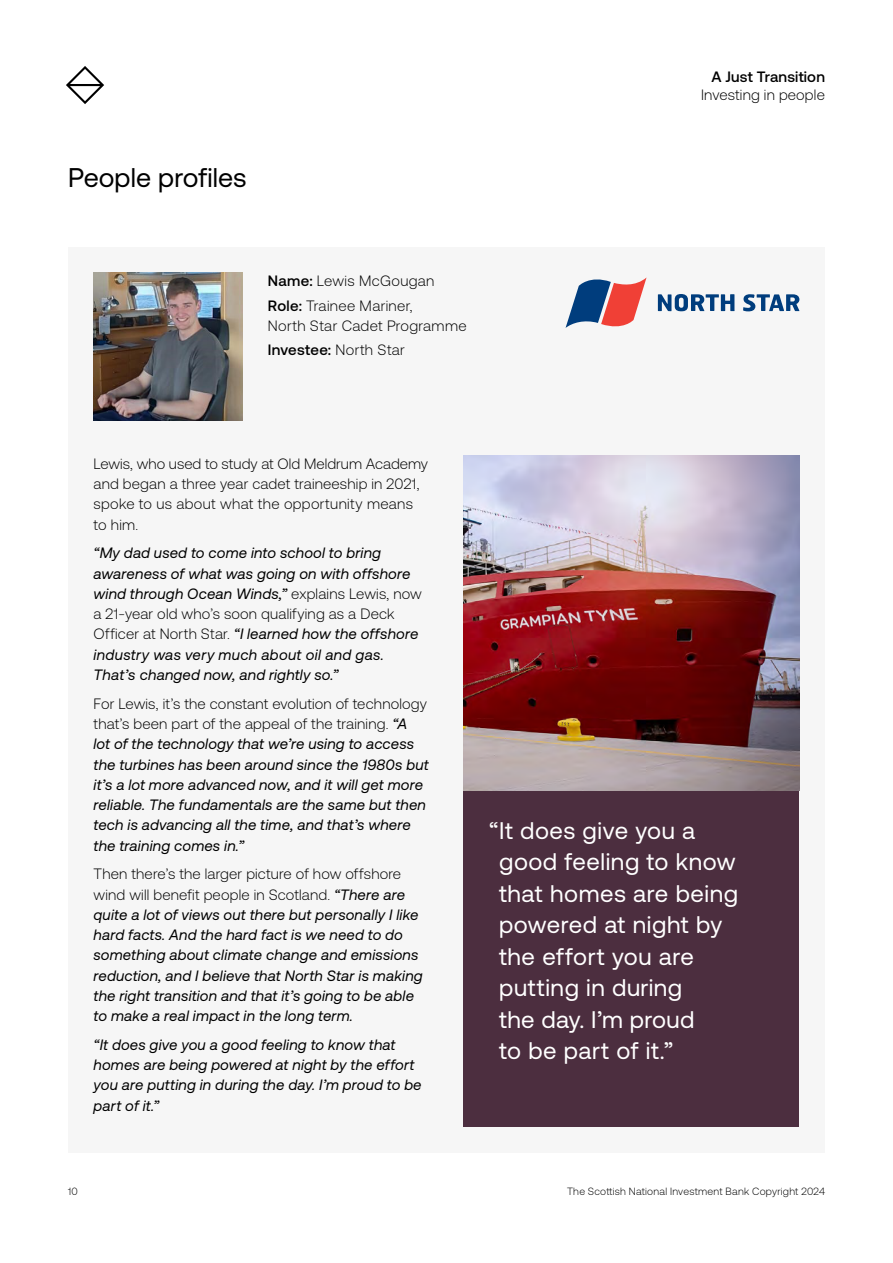
<style>
.page{position:relative;width:893px;height:1263px;background:#fff}
.page>*{position:absolute;margin:0;border:0;box-sizing:border-box;transform-origin:0 0}
.t1{font:27px "Aeonik";color:#000}
.t2{font:24px/31.5px "Aeonik";letter-spacing:.02em;color:#fff}
.t3{font:italic 15px/20.2px "Aeonik";letter-spacing:.01em;color:#000}
.t4{font:300 15px/20.2px "Aeonik";letter-spacing:.015em;color:#000}
.t5{font:500 15px "Aeonik";letter-spacing:.015em;color:#000}
.t6{font:300 10.5px "Aeonik";letter-spacing:.025em;color:#000}
.s1{font-weight:500}
.s2{font-weight:300;font-style:normal}
</style>
<div class="page">
<svg style="left:66px;top:66px;width:38px;height:38px"></svg>
<div style="left:68px;top:247px;width:757px;height:905px;background:#f6f6f6"></div>
<img style="left:94px;top:272px;width:148px;height:149px">
<div style="left:463px;top:791px;width:336px;height:336px;background:#4c2e3f"></div>
<img style="left:463px;top:455px;width:336px;height:336px">
<svg style="left:566px;top:278px;width:80px;height:50px"></svg>
<svg style="left:658px;top:294px;width:77px;height:17px"></svg>
<svg style="left:743px;top:294px;width:56px;height:17px"></svg>
<h1 class="t1" style="left:68px;top:162px;width:180px">People profiles</h1>
<p class="t4" style="left:268px;top:269px;width:168px;line-height:24.5px"><span class="s1">Name:</span> Lewis McGougan<br><span class="s1">Role:</span> Trainee Mariner,</p>
<p class="t4" style="left:268px;top:313px;width:200px;line-height:24.5px">North Star Cadet Programme<br><span class="s1">Investee:</span> North Star</p>
<p class="t5" style="left:711px;top:68px;width:115px">A Just Transition</p>
<p class="t4" style="left:701px;top:85px;width:125px">Investing in people</p>
<p class="t4" style="left:94px;top:454px;width:336px">Lewis, who used to study at Old Meldrum Academy and began a three year cadet traineeship in 2021, spoke to us about what the opportunity means to him.</p>
<p class="t3" style="left:94px;top:543px;width:330px">“My dad used to come into school to bring awareness of what was going on with offshore wind through Ocean Winds,” <span class="s2">explains Lewis, now a 21-year old who’s soon qualifying as a Deck Officer at North Star.</span> “I learned how the offshore industry was very much about oil and gas.<br>That’s changed now, and rightly so.”</p>
<p class="t3" style="left:94px;top:693px;width:337px"><span class="s2">For Lewis, it’s the constant evolution of technology that’s been part of the appeal of the training.</span> “A<br>lot of the technology that we’re using to access the turbines has been around since the 1980s but it’s a lot more advanced now, and it will get more reliable. The fundamentals are the same but then tech is advancing all the time, and that’s where the training comes in.”</p>
<p class="t3" style="left:94px;top:864px;width:331px"><span class="s2">Then there’s the larger picture of how offshore wind will benefit people in Scotland.</span> “There are quite a lot of views out there but personally I like hard facts. And the hard fact is we need to do something about climate change and emissions reduction, and I believe that North Star is making the right transition and that it’s going to be able to make a real impact in the long term.</p>
<p class="t3" style="left:94px;top:1034px;width:330px">“It does give you a good feeling to know that homes are being powered at night by the effort you are putting in during the day. I’m proud to be part of it.”</p>
<h2 class="t2" style="left:499px;top:815px;width:240px;text-indent:-10px">“It does give you a good feeling to know that homes are being powered at night by the effort you are putting in during<br>the day. I’m proud<br>to be part of it.”</h2>
<p class="t6" style="left:68px;top:1185px;width:11px">10</p>
<p class="t6" style="left:567px;top:1185px;width:259px">The Scottish National Investment Bank Copyright 2024</p>
</div>
